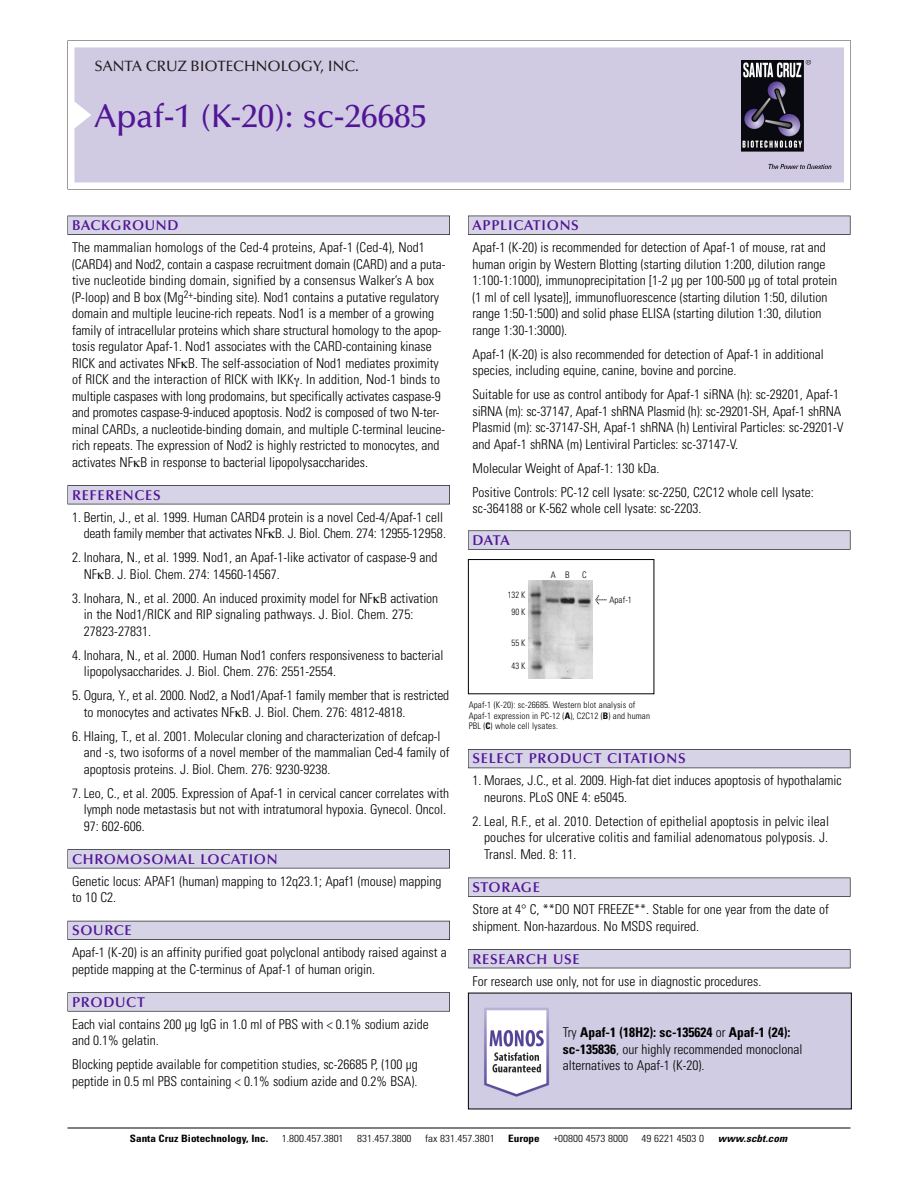
<style>
.page{position:relative;width:918px;height:1188px;background:#fff}
.page>*{position:absolute;margin:0;border:0;box-sizing:border-box;transform-origin:0 0}
.t1{font:500 33px "Optima";color:#511695}
.t2{font:500 15px "Optima";color:#231f20}
.t3{font:600 14.25px "Optima";letter-spacing:.05em;color:#511695}
.t4{font:300 condensed 13.5px/16.5px "Univers";color:#000}
.t5{font:300 condensed 10.2px "Univers";color:#000;scale:1.1 1}
.t6{font:700 condensed 10.2px "Univers";color:#000;scale:1.1 1}
.t7{font:italic 700 condensed 10.2px "Univers";letter-spacing:.005em;color:#000;scale:1.1 1}
.t8{font:300 condensed 9px/10.5px "Univers";letter-spacing:.015em;color:#000}
.t9{font:300 condensed 9px/17.2px "Univers";letter-spacing:.015em;color:#000;text-align:center;scale:.95 1}
.s1{font-family:"Meta Plus";font-weight:400;font-stretch:normal;font-size:10.5px}
.s2{font-weight:700}
</style>
<div class="page">
<svg style="left:68px;top:40px;width:783px;height:149px"></svg>
<div style="left:74px;top:47px;width:770px;height:135px;background:#d1cae3"></div>
<img style="left:741px;top:60px;width:90px;height:108px">
<div style="left:68px;top:216px;width:382px;height:19px;background:#525155"></div>
<div style="left:68px;top:216px;width:381px;height:18px;background:#d7d3e7"></div>
<div style="left:68px;top:485px;width:382px;height:19px;background:#525155"></div>
<div style="left:68px;top:486px;width:381px;height:18px;background:#d7d3e7"></div>
<div style="left:68px;top:849px;width:382px;height:19px;background:#545357"></div>
<div style="left:68px;top:850px;width:381px;height:18px;background:#d7d3e7"></div>
<div style="left:68px;top:921px;width:382px;height:19px;background:#54535a"></div>
<div style="left:68px;top:921px;width:381px;height:18px;background:#d7d3e7"></div>
<svg style="left:68px;top:992px;width:382px;height:20px"></svg>
<div style="left:68px;top:993px;width:381px;height:18px;background:#d7d3e7"></div>
<div style="left:468px;top:216px;width:382px;height:19px;background:#525155"></div>
<div style="left:468px;top:216px;width:382px;height:18px;background:#d7d3e7"></div>
<svg style="left:468px;top:530px;width:382px;height:20px"></svg>
<div style="left:468px;top:531px;width:382px;height:18px;background:#d7d3e7"></div>
<div style="left:468px;top:749px;width:382px;height:19px;background:#535259"></div>
<div style="left:468px;top:750px;width:382px;height:18px;background:#d7d3e7"></div>
<div style="left:468px;top:878px;width:382px;height:19px;background:#545356"></div>
<div style="left:468px;top:878px;width:382px;height:18px;background:#d7d3e7"></div>
<div style="left:468px;top:949px;width:382px;height:19px;background:#525156"></div>
<div style="left:468px;top:950px;width:382px;height:18px;background:#d7d3e7"></div>
<hr style="left:68px;top:1128px;width:782px;height:1px;background:#000">
<div style="left:468px;top:559px;width:186px;height:135px;border:1px solid #000"></div>
<img style="left:529px;top:580px;width:63px;height:98px">
<img style="left:470px;top:995px;width:380px;height:112px">
<p class="t2" style="left:94px;top:61px;width:266px">SANTA CRUZ BIOTECHNOLOGY, INC.</p>
<h1 class="t1" style="left:94px;top:103px;width:334px">Apaf-1 (K-20): sc-26685</h1>
<p class="t3" style="left:72px;top:219px;width:108px">BACKGROUND</p>
<p class="t4" style="left:72px;top:240px;width:375px">The mammalian homologs of the Ced-4 proteins, Apaf-1 (Ced-4), Nod1 (CARD4) and Nod2, contain a caspase recruitment domain (CARD) and a puta&shy;tive nucleotide binding domain, signified by a consensus Walker’s A box (P-loop) and B box (Mg<sup>2+</sup>-binding site). Nod1 contains a putative regulatory domain and multiple leucine-rich repeats. Nod1 is a member of a growing family of intracellular proteins which share structural homology to the apop&shy;tosis regulator Apaf-1. Nod1 associates with the CARD-containing kinase RICK and activates NF B. The self-association of Nod1 mediates proximity of RICK and the interaction of RICK with IKK . In addition, Nod-1 binds to multiple caspases with long prodomains, but specifically activates caspase-9 and promotes caspase-9-induced apoptosis. Nod2 is composed of two N-ter&shy;minal CARDs, a nucleotide-binding domain, and multiple C-terminal leucine&shy;rich repeats. The expression of Nod2 is highly restricted to monocytes, and activates NF B in response to bacterial lipopolysaccharides.</p>
<p class="t3" style="left:72px;top:489px;width:90px">REFERENCES</p>
<p class="t4" style="left:72px;top:510px;width:376px;text-align:right">1. Bertin, J., et al. 1999. Human CARD4 protein is a novel Ced-4/Apaf-1 cell death family member that activates NF B. J. Biol. Chem. 274: 12955-12958.</p>
<p class="t4" style="left:84px;top:550px;width:355px;text-indent:-12px">2. Inohara, N., et al. 1999. Nod1, an Apaf-1-like activator of caspase-9 and<br>NF B. J. Biol. Chem. 274: 14560-14567.</p>
<p class="t4" style="left:84px;top:591px;width:356px;text-indent:-12px">3. Inohara, N., et al. 2000. An induced proximity model for NF B activation in the Nod1/RICK and RIP signaling pathways. J. Biol. Chem. 275:<br>27823-27831.</p>
<p class="t4" style="left:84px;top:648px;width:361px;text-indent:-12px">4. Inohara, N., et al. 2000. Human Nod1 confers responsiveness to bacterial lipopolysaccharides. J. Biol. Chem. 276: 2551-2554.</p>
<p class="t4" style="left:84px;top:688px;width:367px;text-indent:-12px">5. Ogura, Y., et al. 2000. Nod2, a Nod1/Apaf-1 family member that is restricted to monocytes and activates NF B. J. Biol. Chem. 276: 4812-4818.</p>
<p class="t4" style="left:84px;top:729px;width:367px;text-indent:-12px">6. Hlaing, T., et al. 2001. Molecular cloning and characterization of defcap-l and -s, two isoforms of a novel member of the mammalian Ced-4 family of apoptosis proteins. J. Biol. Chem. 276: 9230-9238.</p>
<p class="t4" style="left:84px;top:786px;width:367px;text-indent:-12px">7. Leo, C., et al. 2005. Expression of Apaf-1 in cervical cancer correlates with lymph node metastasis but not with intratumoral hypoxia. Gynecol. Oncol.<br>97: 602-606.</p>
<p class="t3" style="left:72px;top:853px;width:207px">CHROMOSOMAL LOCATION</p>
<p class="t4" style="left:72px;top:874px;width:371px">Genetic locus: APAF1 (human) mapping to 12q23.1; Apaf1 (mouse) mapping to 10 C2.</p>
<p class="t3" style="left:72px;top:925px;width:61px">SOURCE</p>
<p class="t4" style="left:72px;top:945px;width:376px">Apaf-1 (K-20) is an affinity purified goat polyclonal antibody raised against a peptide mapping at the C-terminus of Apaf-1 of human origin.</p>
<p class="t3" style="left:72px;top:996px;width:74px">PRODUCT</p>
<p class="t4" style="left:72px;top:1017px;width:358px">Each vial contains 200 µg IgG in 1.0 ml of PBS with &lt; 0.1% sodium azide and 0.1% gelatin.</p>
<p class="t4" style="left:72px;top:1057px;width:347px">Blocking peptide available for competition studies, sc-26685 P, (100 µg peptide in 0.5 ml PBS containing &lt; 0.1% sodium azide and 0.2% BSA).</p>
<p class="t3" style="left:473px;top:219px;width:108px">APPLICATIONS</p>
<p class="t4" style="left:473px;top:240px;width:366px">Apaf-1 (K-20) is recommended for detection of Apaf-1 of mouse, rat and human origin by Western Blotting (starting dilution 1:200, dilution range 1:100-1:1000), immunoprecipitation [1-2 µg per 100-500 µg of total protein (1 ml of cell lysate)], immunofluorescence (starting dilution 1:50, dilution range 1:50-1:500) and solid phase ELISA (starting dilution 1:30, dilution range 1:30-1:3000).</p>
<p class="t4" style="left:473px;top:347px;width:353px">Apaf-1 (K-20) is also recommended for detection of Apaf-1 in additional species, including equine, canine, bovine and porcine.</p>
<p class="t4" style="left:473px;top:387px;width:373px">Suitable for use as control antibody for Apaf-1 siRNA (h): sc-29201, Apaf-1 siRNA (m): sc-37147, Apaf-1 shRNA Plasmid (h): sc-29201-SH, Apaf-1 shRNA Plasmid (m): sc-37147-SH, Apaf-1 shRNA (h) Lentiviral Particles: sc-29201-V and Apaf-1 shRNA (m) Lentiviral Particles: sc-37147-V.</p>
<p class="t4" style="left:473px;top:457px;width:343px;line-height:24px">Molecular Weight of Apaf-1: 130 kDa.<br>Positive Controls: PC-12 cell lysate: sc-2250, C2C12 whole cell lysate:</p>
<p class="t4" style="left:473px;top:501px;width:230px">sc-364188 or K-562 whole cell lysate: sc-2203.</p>
<p class="t3" style="left:473px;top:534px;width:39px">DATA</p>
<p class="t9" style="left:508px;top:587px;width:20px">132 K<br>90 K</p>
<p class="t9" style="left:512px;top:635px;width:16px">55 K</p>
<p class="t9" style="left:512px;top:658px;width:16px">43 K</p>
<p class="t8" style="left:551px;top:571px;width:21px">A B</p>
<p class="t8" style="left:582px;top:571px;width:6px">C</p>
<p class="t8" style="left:595px;top:595px;width:38px"><span class="s1">&lt;</span> Apaf-1</p>
<p class="t8" style="left:469px;top:701px;width:183px">Apaf-1 (K-20): sc-26685. Western blot analysis of<br>Apaf-1 expression in PC-12 (<span class="s2">A</span>), C2C12 (<span class="s2">B</span>) and human<br>PBL (<span class="s2">C</span>) whole cell lysates.</p>
<p class="t3" style="left:473px;top:753px;width:215px">SELECT PRODUCT CITATIONS</p>
<p class="t4" style="left:484px;top:774px;width:359px;text-indent:-12px">1. Moraes, J.C., et al. 2009. High-fat diet induces apoptosis of hypothalamic neurons. PLoS ONE 4: e5045.</p>
<p class="t4" style="left:484px;top:814px;width:346px;text-align:justify;text-indent:-12px">2. Leal, R.F., et al. 2010. Detection of epithelial apoptosis in pelvic ileal pouches for ulcerative colitis and familial adenomatous polyposis. J.<br>Transl. Med. 8: 11.</p>
<p class="t3" style="left:473px;top:881px;width:69px">STORAGE</p>
<p class="t4" style="left:473px;top:902px;width:358px">Store at 4° C, **DO NOT FREEZE**. Stable for one year from the date of shipment. Non-hazardous. No MSDS required.</p>
<p class="t3" style="left:473px;top:953px;width:109px">RESEARCH USE</p>
<p class="t4" style="left:473px;top:974px;width:290px">For research use only, not for use in diagnostic procedures.</p>
<p class="t4" style="left:563px;top:1025px;width:241px">Try <span class="s2">Apaf-1 (18H2): sc-135624</span> or <span class="s2">Apaf-1 (24): sc-135836</span>, our highly recommended monoclonal alternatives to Apaf-1 (K-20).</p>
<p class="t6" style="left:130px;top:1135px;width:127px">Santa Cruz Biotechnology, Inc.</p>
<p class="t5" style="left:282px;top:1135px;width:58px">1.800.457.3801</p>
<p class="t5" style="left:357px;top:1135px;width:51px">831.457.3800</p>
<p class="t5" style="left:425px;top:1135px;width:65px">fax 831.457.3801</p>
<p class="t6" style="left:508px;top:1135px;width:30px">Europe</p>
<p class="t5" style="left:553px;top:1135px;width:69px">+00800 4573 8000</p>
<p class="t5" style="left:642px;top:1135px;width:58px">49 6221 4503 0</p>
<p class="t7" style="left:718px;top:1135px;width:64px">www.scbt.com</p>
</div>
